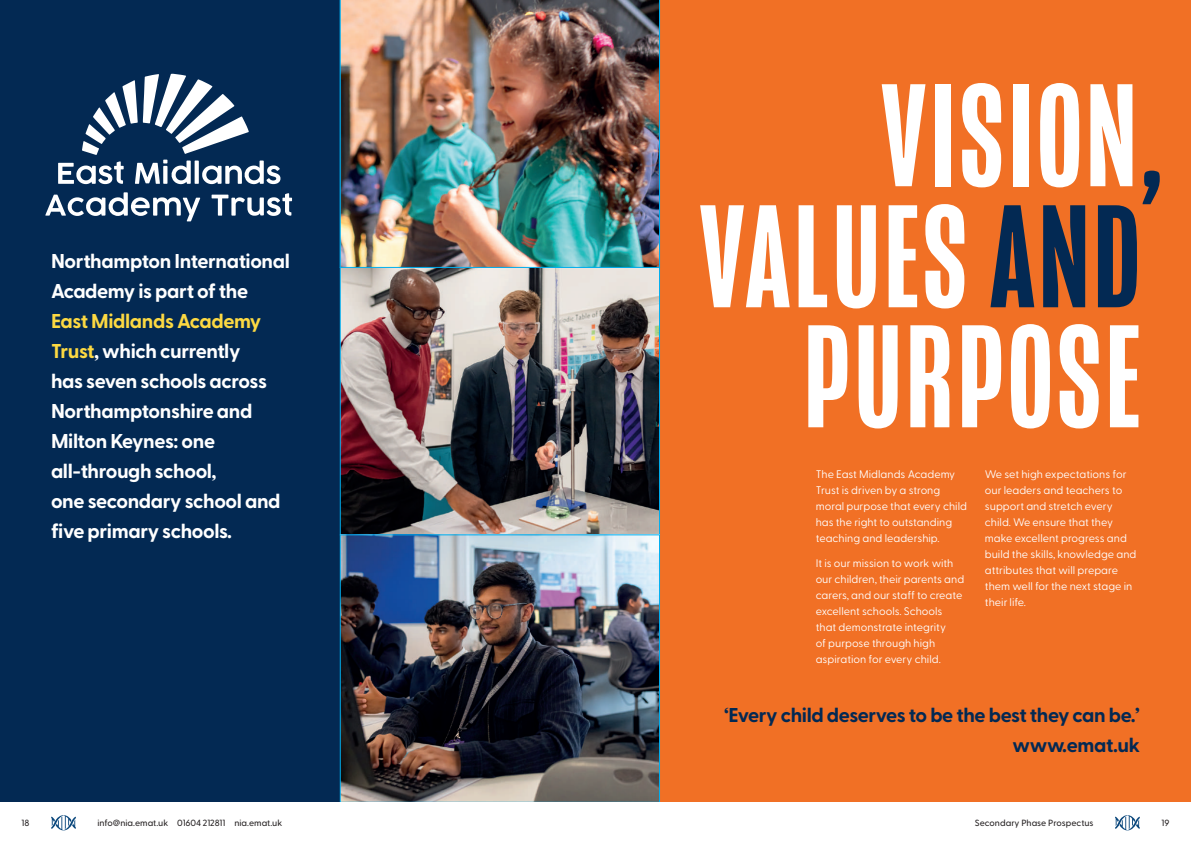
<style>
.page{position:relative;width:1191px;height:842px;background:#fff}
.page>*{position:absolute;margin:0;border:0;box-sizing:border-box;transform-origin:0 0}
.t1{font:500 150px/120.5px "Mongoose";letter-spacing:.025em;color:#fff;text-align:right}
.t2{font:700 20px/30px "Greycliff CF";letter-spacing:-.02em;color:#fff}
.t3{font:700 20px/30px "Greycliff CF";letter-spacing:-.02em;color:#032953;text-align:right}
.t4{font:11px/16px "Greycliff CF";color:#fff}
.t5{font:500 9px "Greycliff CF";color:#231f20}
.s1{color:#fcd942}
.s2{color:#032953}
</style>
<div class="page">
<div style="left:0;top:0;width:340px;height:802px;background:#032953"></div>
<div style="left:340px;top:0;width:851px;height:802px;background:#f17025"></div>
<svg style="left:58px;top:74px;width:222px;height:110px"></svg>
<svg style="left:45px;top:192px;width:155px;height:29px"></svg>
<svg style="left:212px;top:193px;width:80px;height:23px"></svg>
<img style="left:342px;top:269px;width:316px;height:264px">
<div style="left:340px;top:267px;width:320px;height:268px;border:1px solid #00aeef"></div>
<img style="left:340px;top:0;width:320px;height:268px">
<img style="left:342px;top:537px;width:316px;height:263px">
<div style="left:340px;top:535px;width:320px;height:267px;border:1px solid #00aeef"></div>
<svg style="left:51px;top:815px;width:25px;height:15px"></svg>
<svg style="left:1115px;top:815px;width:25px;height:15px"></svg>
<h2 class="t2" style="left:51px;top:245px;width:240px">Northampton International<br>Academy is part of the</h2>
<h2 class="t2" style="left:51px;top:305px;width:231px"><span class="s1">East Midlands Academy<br>Trust</span>, which currently<br>has seven schools across<br>Northamptonshire and<br>Milton Keynes: one all-through school,<br>one secondary school and five primary schools.</h2>
<h1 class="t1" style="left:699px;top:78px;width:465px">VISION<span class="s2">,<br></span>VALUES <span class="s2">AND<br></span>PURPOSE</h1>
<p class="t4" style="left:815px;top:466px;width:153px">The East Midlands Academy<br>Trust is driven by a strong moral purpose that every child has the right to outstanding teaching and leadership.</p>
<p class="t4" style="left:815px;top:554px;width:150px">It is our mission to work with our children, their parents and carers, and our staff to create excellent schools. Schools that demonstrate integrity<br>of purpose through high aspiration for every child.</p>
<p class="t4" style="left:985px;top:466px;width:153px">We set high expectations for our leaders and teachers to support and stretch every child. We ensure that they make excellent progress and build the skills, knowledge and attributes that will prepare them well for the next stage in their life.</p>
<h2 class="t3" style="left:724px;top:698px;width:417px">‘Every child deserves to be the best they can be.’ www.emat.uk</h2>
<p class="t5" style="left:22px;top:816px;width:9px">18</p>
<p class="t5" style="left:97px;top:816px;width:186px">info@nia.emat.uk 01604 212811 nia.emat.uk</p>
<p class="t5" style="left:975px;top:816px;width:120px">Secondary Phase Prospectus</p>
<p class="t5" style="left:1161px;top:816px;width:9px">19</p>
</div>
